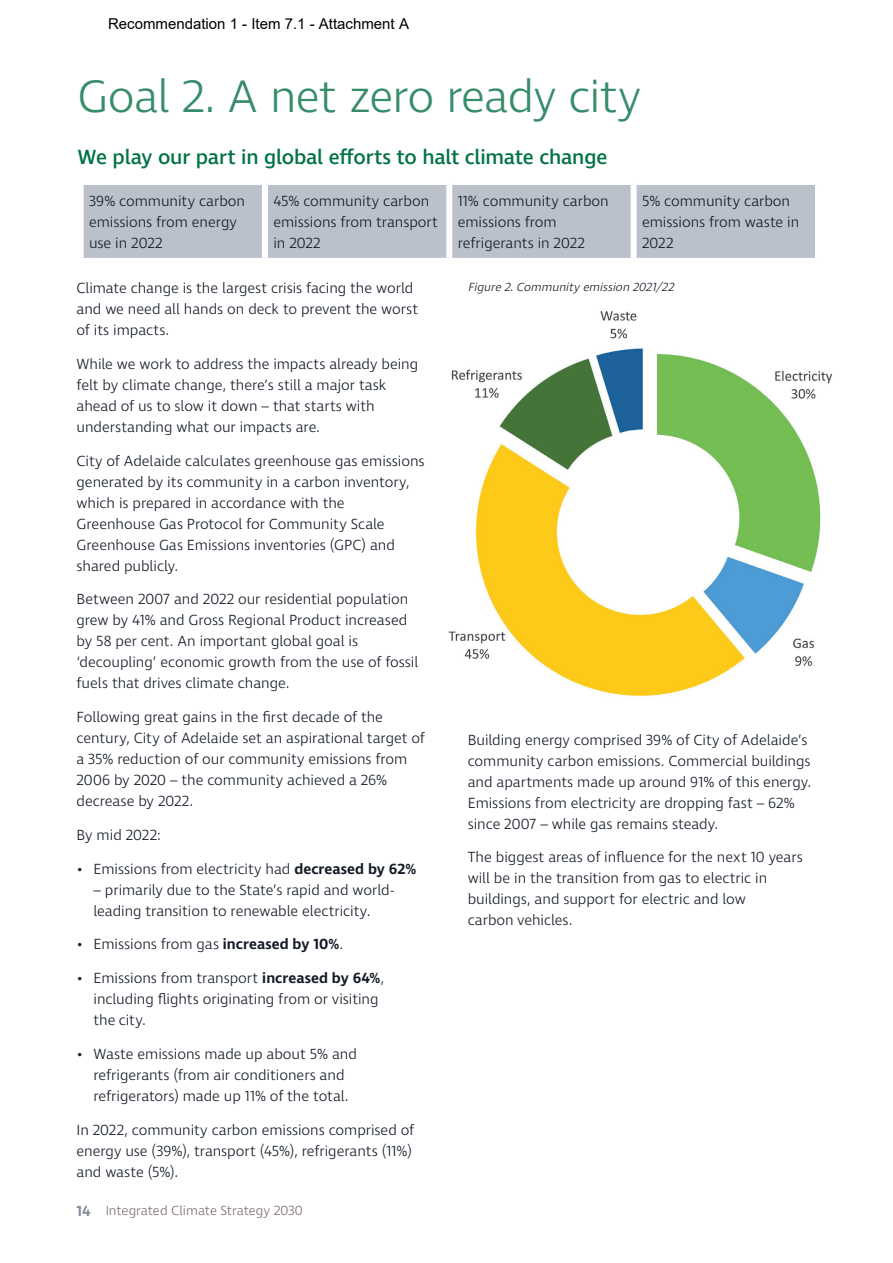
<style>
.page{position:relative;width:893px;height:1263px;background:#fff}
.page>*{position:absolute;margin:0;border:0;box-sizing:border-box;transform-origin:0 0}
.t1{font:300 46.5px "Ingra";letter-spacing:-.02em;color:#378c69}
.t2{font:500 21px "Ingra";letter-spacing:-.01em;color:#007244}
.t3{font:300 15px/21px "Ingra";letter-spacing:-.005em;color:#131a26}
.t4{font:15px "Arial";color:#000}
.t5{font:300 13.5px "Ingra";color:#7c6b6c}
.t6{font:italic 300 12px "Ingra";color:#131a26}
.s1{font-weight:600}
.s2{font-weight:600;font-size:15px;color:#868d9d}
</style>
<div class="page">
<div style="left:84px;top:185px;width:731px;height:73px;background:#bac1ca"></div>
<div style="left:262px;top:185px;width:6px;height:73px;background:#fff"></div>
<div style="left:446px;top:185px;width:6px;height:73px;background:#fff"></div>
<div style="left:631px;top:185px;width:6px;height:73px;background:#fff"></div>
<img style="left:448px;top:310px;width:385px;height:386px">
<p class="t4" style="left:108px;top:14px;width:302px">Recommendation 1 - Item 7.1 - Attachment A</p>
<h1 class="t1" style="left:78px;top:67px;width:565px">Goal 2. A net zero ready city</h1>
<h2 class="t2" style="left:78px;top:144px;width:531px">We play our part in global efforts to halt climate change</h2>
<p class="t3" style="left:89px;top:191px;width:158px">39% community carbon emissions from energy use in 2022</p>
<p class="t3" style="left:273px;top:191px;width:166px">45% community carbon emissions from transport in 2022</p>
<p class="t3" style="left:458px;top:191px;width:153px">11% community carbon emissions from refrigerants in 2022</p>
<p class="t3" style="left:642px;top:191px;width:159px">5% community carbon emissions from waste in<br>2022</p>
<p class="t3" style="left:77px;top:278px;width:343px">Climate change is the largest crisis facing the world and we need all hands on deck to prevent the worst of its impacts.</p>
<p class="t3" style="left:77px;top:354px;width:343px">While we work to address the impacts already being felt by climate change, there’s still a major task ahead of us to slow it down – that starts with understanding what our impacts are.</p>
<p class="t3" style="left:77px;top:451px;width:350px">City of Adelaide calculates greenhouse gas emissions generated by its community in a carbon inventory, which is prepared in accordance with the Greenhouse Gas Protocol for Community Scale Greenhouse Gas Emissions inventories (GPC) and shared publicly.</p>
<p class="t3" style="left:77px;top:590px;width:343px">Between 2007 and 2022 our residential population grew by 41% and Gross Regional Product increased by 58 per cent. An important global goal is ‘decoupling’ economic growth from the use of fossil fuels that drives climate change.</p>
<p class="t3" style="left:77px;top:707px;width:350px">Following great gains in the first decade of the century, City of Adelaide set an aspirational target of a 35% reduction of our community emissions from 2006 by 2020 – the community achieved a 26% decrease by 2022.</p>
<p class="t3" style="left:77px;top:825px;width:86px">By mid 2022:</p>
<p class="t3" style="left:77px;top:859px;width:341px">• Emissions from electricity had <span class="s1">decreased by 62%</span></p>
<p class="t3" style="left:94px;top:880px;width:302px">– primarily due to the State’s rapid and world&shy;leading transition to renewable electricity.</p>
<p class="t3" style="left:77px;top:935px;width:268px">• Emissions from gas <span class="s1">increased by 10%</span>.</p>
<p class="t3" style="left:94px;top:968px;width:292px;text-indent:-17px">• Emissions from transport <span class="s1">increased by 64%</span>, including flights originating from or visiting the city.</p>
<p class="t3" style="left:77px;top:1044px;width:282px;text-align:center">• Waste emissions made up about 5% and refrigerants (from air conditioners and refrigerators) made up 11% of the total.</p>
<p class="t3" style="left:77px;top:1120px;width:339px">In 2022, community carbon emissions comprised of energy use (39%), transport (45%), refrigerants (11%) and waste (5%).</p>
<p class="t6" style="left:468px;top:279px;width:211px">Figure2.Communityemission 2021/22</p>
<p class="t3" style="left:468px;top:730px;width:345px">Building energy comprised 39% of City of Adelaide’s community carbon emissions. Commercial buildings and apartments made up around 91% of this energy.<br>Emissions from electricity are dropping fast – 62% since 2007 – while gas remains steady.</p>
<p class="t3" style="left:468px;top:848px;width:337px">The biggest areas of influence for the next 10 years will be in the transition from gas to electric in buildings, and support for electric and low<br>carbon vehicles.</p>
<p class="t5" style="left:77px;top:1202px;width:228px"><span class="s2">14</span> Integrated Climate Strategy 2030</p>
</div>
